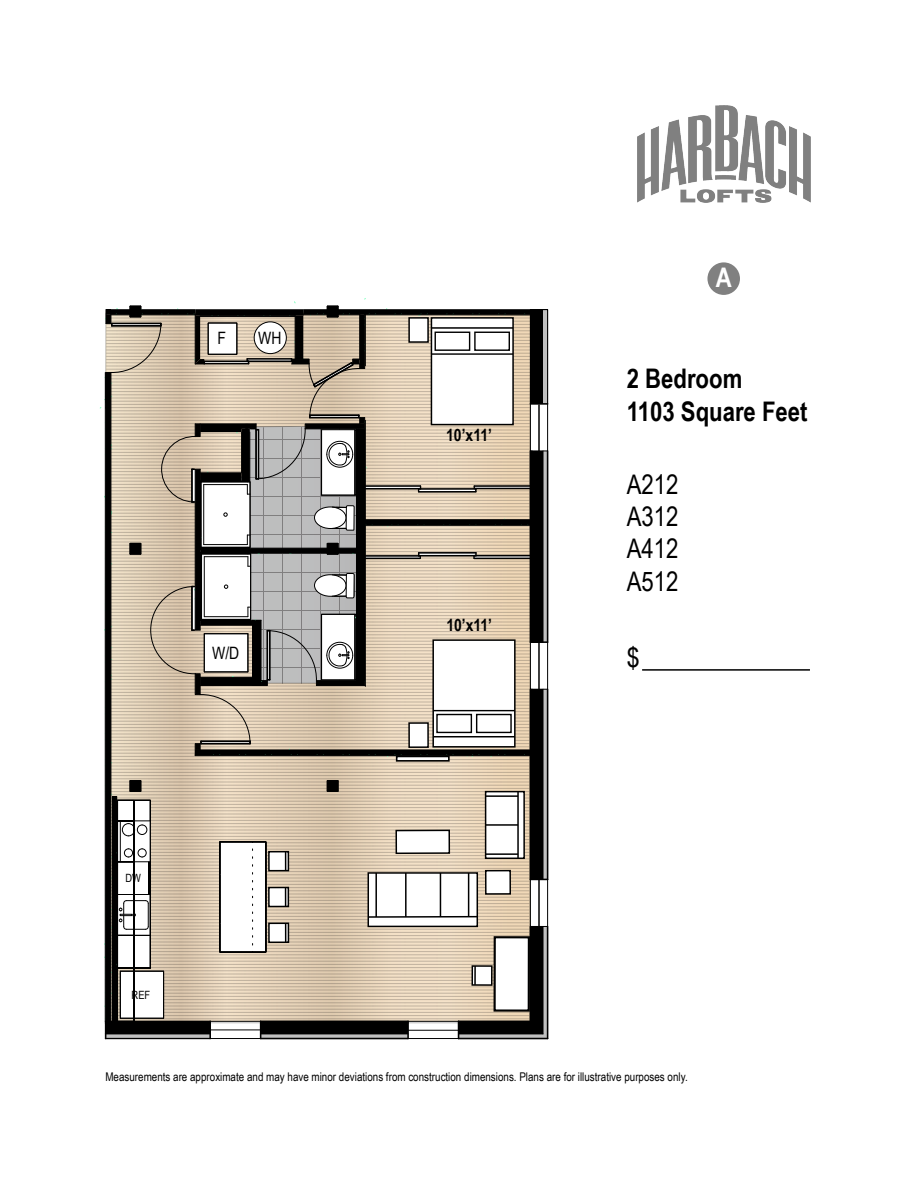
<style>
.page{position:relative;width:918px;height:1188px;background:#fff}
.page>*{position:absolute;margin:0;border:0;box-sizing:border-box;transform-origin:0 0}
.t1{font:700 27px/32.4px "Arial Narrow";color:#000}
.t2{font:27px/32.4px "Arial Narrow";color:#000;text-align:justify}
.t3{font:700 27px "Arial Narrow";color:#fff}
.t4{font:27px "Arial Narrow";color:#000;scale:1.06 1}
.t5{font:700 17.1px "Arial Narrow";color:#000}
.t6{font:17.1px "Arial Narrow";color:#000}
.t7{font:12px "Arial Narrow";color:#000}
.t8{font:11.4px "Arial Narrow";color:#000}
</style>
<div class="page">
<img style="left:637px;top:106px;width:173px;height:97px">
<div style="left:707px;top:262px;width:33px;height:33px;background:#808080;border-radius:50%"></div>
<hr style="left:642px;top:669px;width:168px;height:2px;background:#000">
<svg style="left:100px;top:298px;width:449px;height:741px;background:#bdb2a3"></svg>
<svg style="left:396px;top:756px;width:54px;height:6px"></svg>
<div style="left:431px;top:317px;width:83px;height:108px;background:#fff;border:2px solid #000"></div>
<hr style="left:431px;top:327px;width:82px;height:2px;background:#000">
<div style="left:435px;top:332px;width:35px;height:19px;background:#fff;border:1px solid #000"></div>
<div style="left:474px;top:332px;width:36px;height:19px;background:#fff;border:1px solid #000"></div>
<hr style="left:431px;top:353px;width:82px;height:2px;background:#000">
<div style="left:486px;top:792px;width:38px;height:66px;background:#fff"></div>
<div style="left:485px;top:791px;width:40px;height:68px;border:2px solid #000"></div>
<hr style="left:517px;top:792px;width:2px;height:66px;background:#000">
<hr style="left:486px;top:795px;width:32px;height:2px;background:#000">
<hr style="left:486px;top:853px;width:32px;height:2px;background:#000">
<hr style="left:486px;top:824px;width:32px;height:2px;background:#000">
<div style="left:432px;top:639px;width:84px;height:109px;background:#fff;border:2px solid #000"></div>
<hr style="left:433px;top:736px;width:82px;height:1px;background:#000">
<div style="left:476px;top:714px;width:36px;height:19px;background:#fff;border:1px solid #000"></div>
<div style="left:436px;top:714px;width:36px;height:19px;background:#fff;border:1px solid #000"></div>
<hr style="left:433px;top:710px;width:82px;height:1px;background:#000">
<h2 class="t6" style="left:218px;top:326px;width:10px">F</h2>
<h2 class="t6" style="left:258px;top:326px;width:25px">WH</h2>
<h2 class="t6" style="left:212px;top:640px;width:29px">W/D</h2>
<p class="t8" style="left:125px;top:870px;width:17px">DW</p>
<p class="t8" style="left:132px;top:987px;width:20px">REF</p>
<h2 class="t5" style="left:446px;top:422px;width:47px">10’x11’</h2>
<h2 class="t5" style="left:446px;top:612px;width:47px">10’x11’</h2>
<h1 class="t3" style="left:716px;top:257px;width:17px">A</h1>
<h1 class="t1" style="left:627px;top:361px;width:182px">2 Bedroom<br>1103 Square Feet</h1>
<h1 class="t2" style="left:627px;top:467px;width:53px">A212<br>A312<br>A412<br>A512</h1>
<h1 class="t4" style="left:627px;top:637px;width:14px">$</h1>
<p class="t7" style="left:105px;top:1068px;width:584px">Measurements are approximate and may have minor deviations from construction dimensions. Plans are for illustrative purposes only.</p>
</div>
